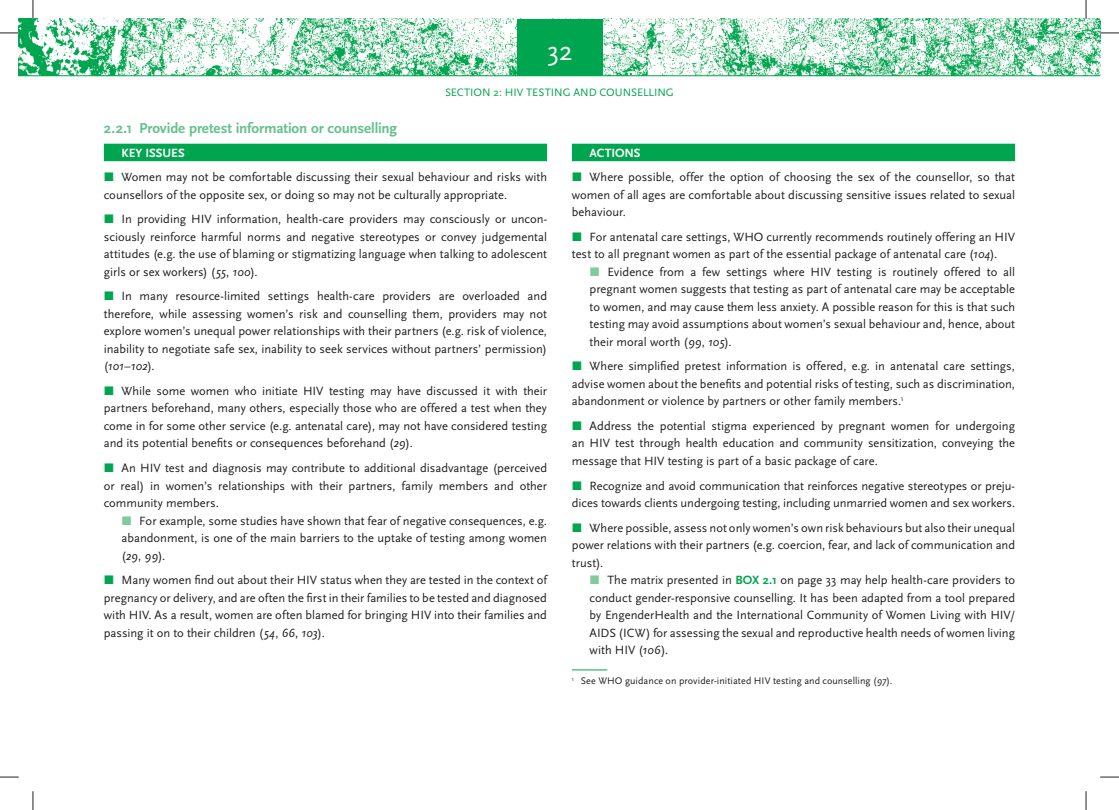
<style>
.page{position:relative;width:1119px;height:810px;background:#fff}
.page>*{position:absolute;margin:0;border:0;box-sizing:border-box;transform-origin:0 0}
.t1{font:27.5px "Scala Sans";color:#fff}
.t2{font:700 15px "Scala Sans";letter-spacing:-.01em;color:#65c18b}
.t3{font:12.5px/17.5px "Scala Sans";color:#231f20;text-align:justify}
.t4{font:700 12.5px "Scala Sans";letter-spacing:-.005em;color:#fff}
.t5{font:11.25px "Scala Sans";color:#00a54f}
.t6{font:10px "Scala Sans";letter-spacing:.005em;color:#231f20}
.s1{font-family:"European Pi Three";color:#00a54f}
.s2{font-style:italic}
.s3{font-family:"European Pi Three";color:#80ca9c}
.s4{font-weight:700;color:#00a54f}
</style>
<div class="page">
<img style="left:19px;top:19px;width:1080px;height:56px">
<hr style="left:19px;top:75px;width:1080px;height:1px;background:#00a54f">
<div style="left:517px;top:19px;width:85px;height:56px;background:#00a54f"></div>
<div style="left:572px;top:144px;width:442px;height:17px;background:#00a54f"></div>
<hr style="left:572px;top:670px;width:35px;height:1px;background:#00a54f">
<div style="left:104px;top:144px;width:443px;height:17px;background:#00a54f"></div>
<svg style="left:0;top:32px;width:19px;height:2px"></svg>
<svg style="left:1099px;top:32px;width:19px;height:2px"></svg>
<svg style="left:0;top:776px;width:19px;height:2px"></svg>
<svg style="left:1100px;top:776px;width:18px;height:2px"></svg>
<svg style="left:32px;top:0;width:2px;height:19px"></svg>
<svg style="left:32px;top:791px;width:2px;height:19px"></svg>
<svg style="left:1085px;top:0;width:1px;height:19px"></svg>
<svg style="left:1085px;top:791px;width:1px;height:19px"></svg>
<p class="t2" style="left:104px;top:122px;width:295px">2.2.1 Provide pretest information or counselling</p>
<h1 class="t1" style="left:547px;top:40px;width:27px">32</h1>
<p class="t5" style="left:445px;top:88px;width:230px">SECTION 2: HIV TESTING AND COUNSELLING</p>
<p class="t4" style="left:122px;top:148px;width:65px">KEY ISSUES</p>
<p class="t3" style="left:104px;top:169px;width:444px"><span class="s1">-</span> Women may not be comfortable discussing their sexual behaviour and risks with counsellors of the opposite sex, or doing so may not be culturally appropriate.</p>
<p class="t3" style="left:104px;top:211px;width:444px"><span class="s1">-</span> In providing HIV information, health-care providers may consciously or uncon&shy;sciously reinforce harmful norms and negative stereotypes or convey judgemental attitudes (e.g. the use of blaming or stigmatizing language when talking to adolescent girls or sex workers) (<span class="s2">55</span>, <span class="s2">100</span>).</p>
<p class="t3" style="left:104px;top:288px;width:444px"><span class="s1">-</span> In many resource-limited settings health-care providers are overloaded and therefore, while assessing women’s risk and counselling them, providers may not explore women’s unequal power relationships with their partners (e.g. risk of violence, inability to negotiate safe sex, inability to seek services without partners’ permission) (<span class="s2">101–102</span>).</p>
<p class="t3" style="left:104px;top:383px;width:444px"><span class="s1">-</span> While some women who initiate HIV testing may have discussed it with their partners beforehand, many others, especially those who are offered a test when they come in for some other service (e.g. antenatal care), may not have considered testing and its potential benefits or consequences beforehand (<span class="s2">29</span>).</p>
<p class="t3" style="left:104px;top:460px;width:444px"><span class="s1">-</span> An HIV test and diagnosis may contribute to additional disadvantage (perceived or real) in women’s relationships with their partners, family members and other community members.</p>
<p class="t3" style="left:122px;top:513px;width:427px"><span class="s3">-</span> For example, some studies have shown that fear of negative consequences, e.g. abandonment, is one of the main barriers to the uptake of testing among women (<span class="s2">29</span>, <span class="s2">99</span>).</p>
<p class="t3" style="left:104px;top:572px;width:444px"><span class="s1">-</span> Many women find out about their HIV status when they are tested in the context of pregnancy or delivery, and are often the first in their families to be tested and diagnosed with HIV. As a result, women are often blamed for bringing HIV into their families and passing it on to their children (<span class="s2">54</span>, <span class="s2">66</span>, <span class="s2">103</span>).</p>
<p class="t4" style="left:589px;top:148px;width:52px">ACTIONS</p>
<p class="t3" style="left:572px;top:169px;width:444px"><span class="s1">-</span> Where possible, offer the option of choosing the sex of the counsellor, so that women of all ages are comfortable about discussing sensitive issues related to sexual behaviour.</p>
<p class="t3" style="left:572px;top:229px;width:444px"><span class="s1">-</span> For antenatal care settings, WHO currently recommends routinely offering an HIV test to all pregnant women as part of the essential package of antenatal care (<span class="s2">104</span>).</p>
<p class="t3" style="left:589px;top:264px;width:427px"><span class="s3">-</span> Evidence from a few settings where HIV testing is routinely offered to all pregnant women suggests that testing as part of antenatal care may be acceptable to women, and may cause them less anxiety. A possible reason for this is that such testing may avoid assumptions about women’s sexual behaviour and, hence, about their moral worth (<span class="s2">99</span>, <span class="s2">105</span>).</p>
<p class="t3" style="left:572px;top:358px;width:444px"><span class="s1">-</span> Where simplified pretest information is offered, e.g. in antenatal care settings, advise women about the benefits and potential risks of testing, such as discrimination, abandonment or violence by partners or other family members.<sup>1</sup></p>
<p class="t3" style="left:572px;top:418px;width:444px"><span class="s1">-</span> Address the potential stigma experienced by pregnant women for undergoing an HIV test through health education and community sensitization, conveying the message that HIV testing is part of a basic package of care.</p>
<p class="t3" style="left:572px;top:478px;width:444px"><span class="s1">-</span> Recognize and avoid communication that reinforces negative stereotypes or preju&shy;dices towards clients undergoing testing, including unmarried women and sex workers.</p>
<p class="t3" style="left:572px;top:520px;width:444px"><span class="s1">-</span> Where possible, assess not only women’s own risk behaviours but also their unequal power relations with their partners (e.g. coercion, fear, and lack of communication and trust).</p>
<p class="t3" style="left:589px;top:572px;width:427px"><span class="s3">-</span> The matrix presented in <span class="s4">BOX 2.1</span> on page 33 may help health-care providers to conduct gender-responsive counselling. It has been adapted from a tool prepared by EngenderHealth and the International Community of Women Living with HIV/ AIDS (ICW) for assessing the sexual and reproductive health needs of women living with HIV (<span class="s2">106</span>).</p>
<p class="t6" style="left:572px;top:677px;width:322px"><sup>1</sup> See WHO guidance on provider-initiated HIV testing and counselling (<span class="s2">97</span>).</p>
</div>
